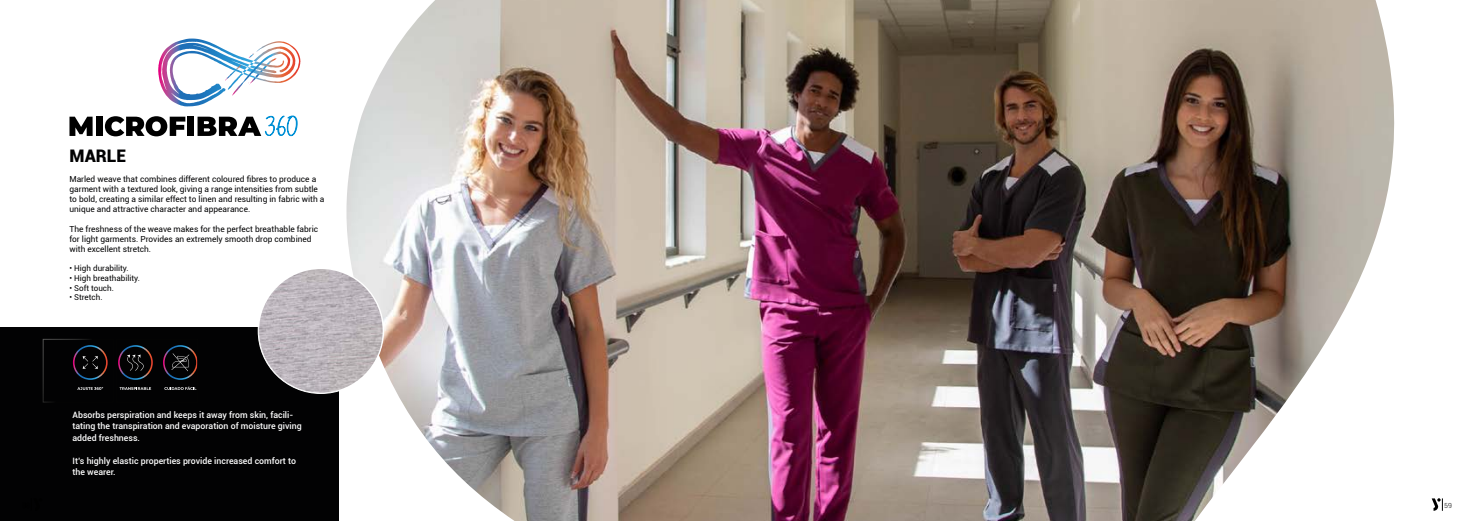
<style>
.page{position:relative;width:1474px;height:521px;background:#fff}
.page>*{position:absolute;margin:0;border:0;box-sizing:border-box;transform-origin:0 0}
.t1{font:900 17.32px "Roboto";color:#020203}
.t2{font:500 8.75px/10.5px "Roboto";color:#fff}
.t3{font:8.31px/10px "Roboto";color:#020203}
.t4{font:8.05px "Roboto";color:#020203}
.t5{font:300 7px "Roboto";color:#000}
</style>
<div class="page">
<div style="left:0;top:327px;width:338px;height:194px;background:#020203"></div>
<img style="left:338px;top:0;width:1057px;height:521px">
<svg style="left:158px;top:39px;width:130px;height:67px"></svg>
<svg style="left:69px;top:117px;width:24px;height:19px"></svg>
<div style="left:96px;top:117px;width:6px;height:19px;background:#000"></div>
<svg style="left:105px;top:116px;width:80px;height:20px"></svg>
<div style="left:188px;top:117px;width:6px;height:19px;background:#000"></div>
<svg style="left:197px;top:116px;width:100px;height:20px"></svg>
<img style="left:259px;top:269px;width:123px;height:124px;border-radius:62px">
<svg style="left:77px;top:387px;width:26px;height:3px"></svg>
<svg style="left:73px;top:345px;width:35px;height:35px"></svg>
<svg style="left:120px;top:387px;width:31px;height:3px"></svg>
<svg style="left:164px;top:386px;width:32px;height:4px"></svg>
<svg style="left:118px;top:345px;width:35px;height:35px"></svg>
<svg style="left:163px;top:345px;width:33px;height:35px"></svg>
<svg style="left:1431px;top:498px;width:12px;height:13px"></svg>
<h1 class="t1" style="left:69px;top:144px;width:58px">MARLE</h1>
<p class="t3" style="left:69px;top:174px;width:256px">Marled weave that combines different coloured fibres to produce a garment with a textured look, giving a range intensities from subtle to bold, creating a similar effect to linen and resulting in fabric with a unique and attractive character and appearance.</p>
<p class="t3" style="left:69px;top:224px;width:250px">The freshness of the weave makes for the perfect breathable fabric for light garments. Provides an extremely smooth drop combined with excellent stretch.</p>
<p class="t4" style="left:69px;top:263px;width:61px">• High durability.</p>
<p class="t4" style="left:69px;top:272px;width:72px">• High breathability.</p>
<p class="t4" style="left:69px;top:282px;width:46px">• Soft touch.</p>
<p class="t4" style="left:69px;top:292px;width:35px">• Stretch.</p>
<p class="t2" style="left:72px;top:409px;width:231px">Absorbs perspiration and keeps it away from skin, facili&shy;tating the transpiration and evaporation of moisture giving</p>
<p class="t2" style="left:72px;top:432px;width:69px">added freshness.</p>
<p class="t2" style="left:72px;top:455px;width:225px;line-height:11px">It’s highly elastic properties provide increased comfort to the wearer.</p>
<p class="t5" style="left:1444px;top:501px;width:9px">59</p>
</div>
